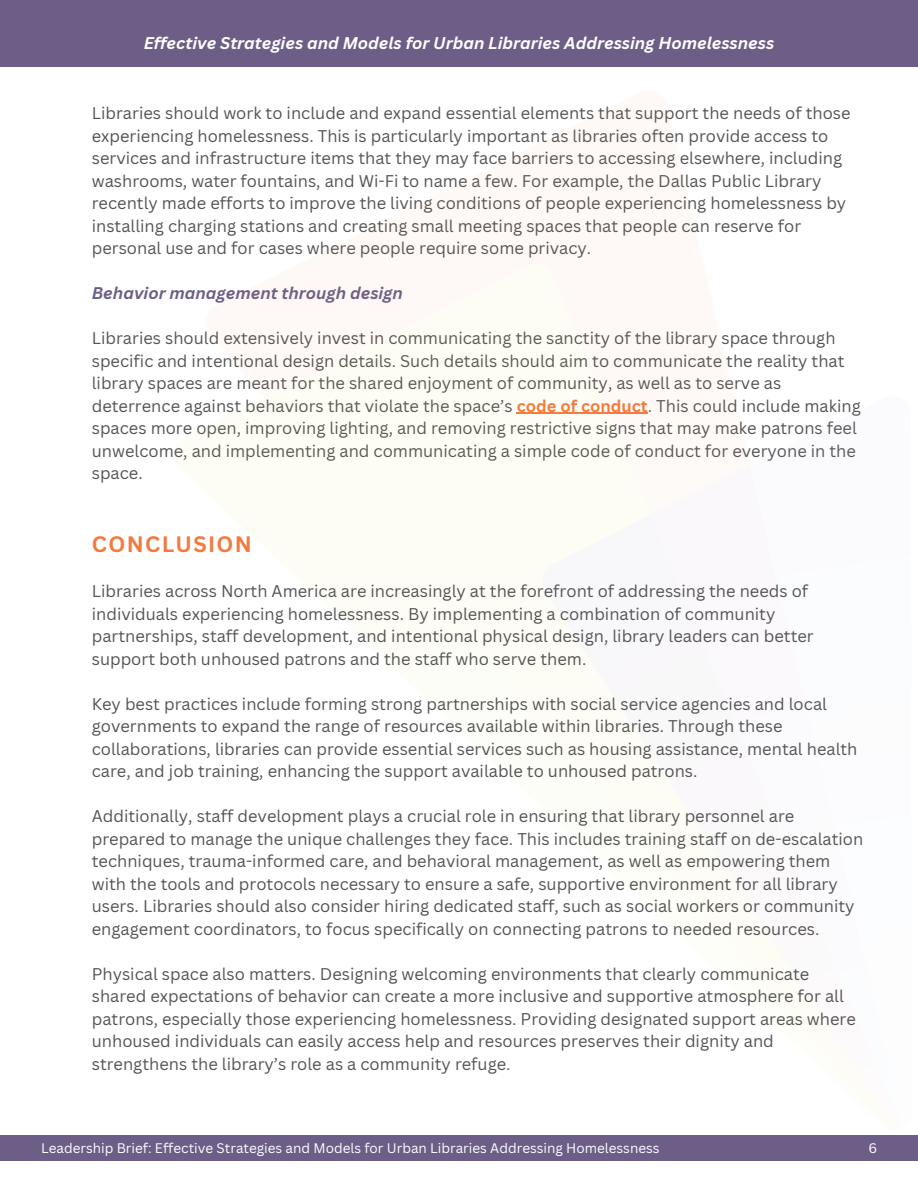
<style>
.page{position:relative;width:918px;height:1188px;background:#fff}
.page>*{position:absolute;margin:0;border:0;box-sizing:border-box;transform-origin:0 0}
.t1{font:700 21.75px "Canva Sans";letter-spacing:.065em;color:#f4793d}
.t2{font:16.5px/22.5px "Canva Sans";color:#545454}
.t3{font:italic 700 16.5px "Canva Sans";color:#fff}
.t4{font:italic 700 16.5px "Canva Sans";color:#6d5e87}
.t5{font:13.5px "Canva Sans";color:#fff}
.s1{font-weight:700;color:#f4793d}
</style>
<div class="page">
<div style="left:0;top:1136px;width:918px;height:25px;background:#6d5e87"></div>
<div style="left:0;top:0;width:918px;height:67px;background:#6d5e87"></div>
<p class="t3" style="left:144px;top:31px;width:632px">Effective Strategies and Models for Urban Libraries Addressing Homelessness</p>
<h3 class="t2" style="left:92px;top:102px;width:760px">Libraries should work to include and expand essential elements that support the needs of those experiencing homelessness. This is particularly important as libraries often provide access to services and infrastructure items that they may face barriers to accessing elsewhere, including washrooms, water fountains, and Wi-Fi to name a few. For example, the Dallas Public Library recently made efforts to improve the living conditions of people experiencing homelessness by installing charging stations and creating small meeting spaces that people can reserve for personal use and for cases where people require some privacy.</h3>
<h2 class="t4" style="left:92px;top:282px;width:313px">Behavior management through design</h2>
<h3 class="t2" style="left:92px;top:327px;width:770px">Libraries should extensively invest in communicating the sanctity of the library space through specific and intentional design details. Such details should aim to communicate the reality that library spaces are meant for the shared enjoyment of community, as well as to serve as deterrence against behaviors that violate the space’s <span class="s1">code of conduct</span>. This could include making spaces more open, improving lighting, and removing restrictive signs that may make patrons feel unwelcome, and implementing and communicating a simple code of conduct for everyone in the space.</h3>
<h3 class="t1" style="left:92px;top:529px;width:162px">CONCLUSION</h3>
<h1 class="t2" style="left:92px;top:580px;width:723px">Libraries across North America are increasingly at the forefront of addressing the needs of individuals experiencing homelessness. By implementing a combination of community partnerships, staff development, and intentional physical design, library leaders can better support both unhoused patrons and the staff who serve them.</h1>
<h3 class="t2" style="left:92px;top:692px;width:767px">Key best practices include forming strong partnerships with social service agencies and local governments to expand the range of resources available within libraries. Through these collaborations, libraries can provide essential services such as housing assistance, mental health care, and job training, enhancing the support available to unhoused patrons.</h3>
<h3 class="t2" style="left:92px;top:805px;width:773px">Additionally, staff development plays a crucial role in ensuring that library personnel are prepared to manage the unique challenges they face. This includes training staff on de-escalation techniques, trauma-informed care, and behavioral management, as well as empowering them with the tools and protocols necessary to ensure a safe, supportive environment for all library users. Libraries should also consider hiring dedicated staff, such as social workers or community engagement coordinators, to focus specifically on connecting patrons to needed resources.</h3>
<h3 class="t2" style="left:92px;top:962px;width:766px">Physical space also matters. Designing welcoming environments that clearly communicate shared expectations of behavior can create a more inclusive and supportive atmosphere for all patrons, especially those experiencing homelessness. Providing designated support areas where unhoused individuals can easily access help and resources preserves their dignity and strengthens the library’s role as a community refuge.</h3>
<h2 class="t5" style="left:41px;top:1138px;width:620px">Leadership Brief: Effective Strategies and Models for Urban Libraries Addressing Homelessness</h2>
<h2 class="t5" style="left:868px;top:1138px;width:10px">6</h2>
</div>
